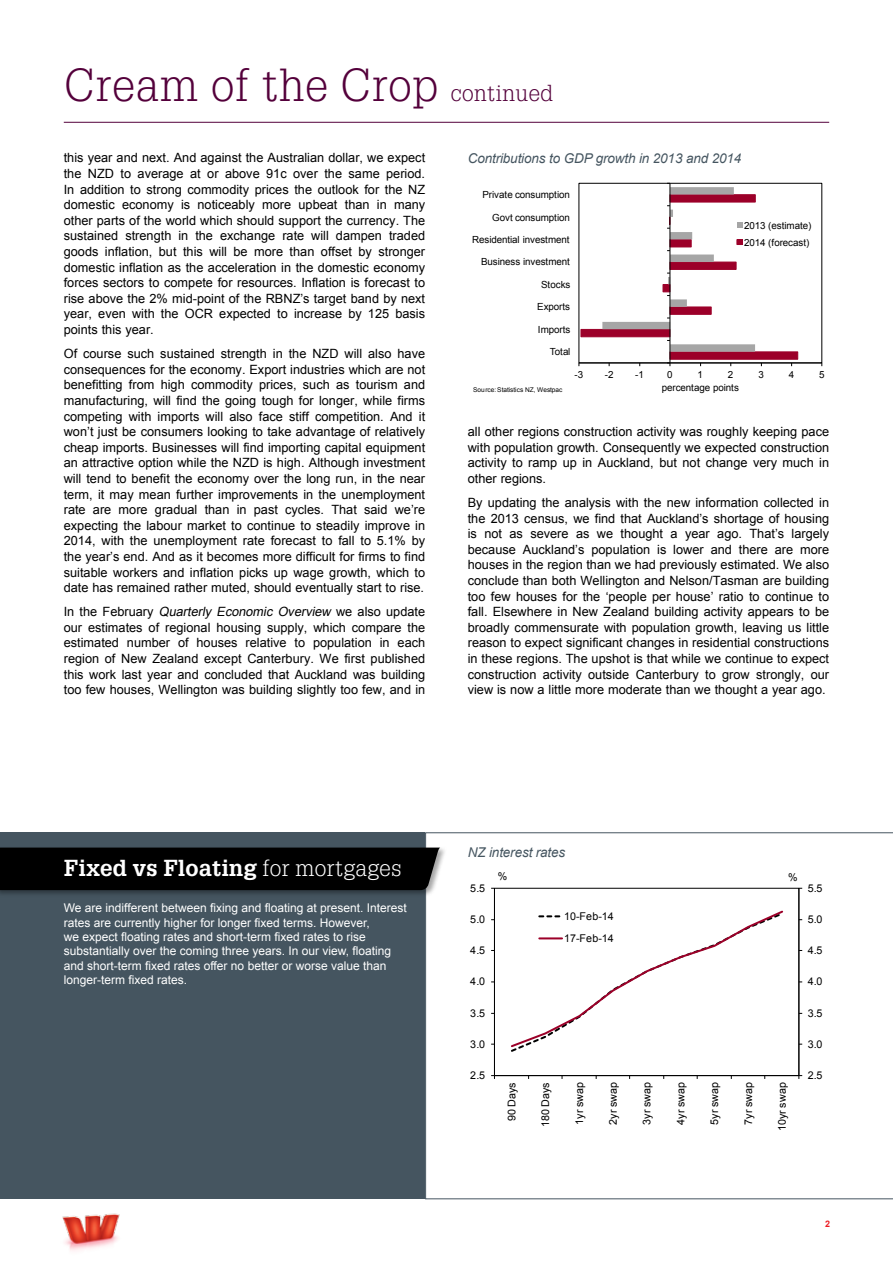
<style>
.page{position:relative;width:893px;height:1263px;background:#fff}
.page>*{position:absolute;margin:0;border:0;box-sizing:border-box;transform-origin:0 0}
.t1{font:45px "Westpac Helpa";letter-spacing:-.01em;color:#54003b}
.t2{font:700 22.5px "Westpac Helpa";letter-spacing:-.02em;color:#fff}
.t3{font:italic 13.5px "Arial";letter-spacing:-.01em;color:#455560}
.t4{font:12.75px/15.6px "Arial";color:#000;text-align:justify}
.t5{font:12px/14.4px "Arial";color:#fff}
.t6{font:10.65px/22.5px "Arial";letter-spacing:.005em;color:#000}
.t7{font:9.75px/16.8px "Arial";letter-spacing:-.015em;color:#000}
.t8{font:700 9px "Arial";color:#ed1d24}
.t9{font:6.6px "Arial";letter-spacing:.005em;color:#000}
.s1{font-size:22.5px}
.s2{font-style:italic}
.s3{font-weight:400}
</style>
<div class="page">
<img style="left:62px;top:1213px;width:58px;height:38px">
<hr style="left:64px;top:122px;width:765px;height:1px;background:#54003b">
<div style="left:579px;top:183px;width:243px;height:180px;border:1px solid #000"></div>
<div style="left:670px;top:352px;width:128px;height:7px;background:#9c0029"></div>
<div style="left:581px;top:329px;width:89px;height:8px;background:#9c0029;border:1px solid #9c0029"></div>
<hr style="left:579px;top:363px;width:243px;height:1px;background:#000">
<hr style="left:670px;top:183px;width:1px;height:180px;background:#000">
<svg style="left:602px;top:183px;width:153px;height:169px"></svg>
<div style="left:0;top:832px;width:893px;height:367px;background:#455560"></div>
<div style="left:425px;top:832px;width:468px;height:367px;background:#fff"></div>
<div style="left:0;top:846px;width:447px;height:52px;background:#000;opacity:.35"></div>
<div style="left:0;top:847px;width:440px;height:43px;background:#000"></div>
<div style="left:468px;top:868px;width:359px;height:263px;background:#fff"></div>
<hr style="left:798px;top:888px;width:1px;height:187px;background:#000">
<hr style="left:494px;top:888px;width:1px;height:187px;background:#000">
<hr style="left:494px;top:1075px;width:305px;height:1px;background:#000">
<svg style="left:511px;top:910px;width:273px;height:142px"></svg>
<hr style="left:539px;top:937px;width:23px;height:2px;background:#9c0029">
<h1 class="t1" style="left:64px;top:57px;width:491px">Cream of the Crop <span class="s1">continued</span></h1>
<p class="t4" style="left:64px;top:150px;width:363px">this year and next. And against the Australian dollar, we expect the NZD to average at or above 91c over the same period.<br>In addition to strong commodity prices the outlook for the NZ domestic economy is noticeably more upbeat than in many other parts of the world which should support the currency. The sustained strength in the exchange rate will dampen traded goods inflation, but this will be more than offset by stronger domestic inflation as the acceleration in the domestic economy forces sectors to compete for resources. Inflation is forecast to rise above the 2% mid-point of the RBNZ’s target band by next year, even with the OCR expected to increase by 125 basis points this year.</p>
<p class="t4" style="left:64px;top:346px;width:363px">Of course such sustained strength in the NZD will also have consequences for the economy. Export industries which are not benefitting from high commodity prices, such as tourism and manufacturing, will find the going tough for longer, while firms competing with imports will also face stiff competition. And it won’t just be consumers looking to take advantage of relatively cheap imports. Businesses will find importing capital equipment an attractive option while the NZD is high. Although investment will tend to benefit the economy over the long run, in the near term, it may mean further improvements in the unemployment rate are more gradual than in past cycles. That said we’re expecting the labour market to continue to steadily improve in 2014, with the unemployment rate forecast to fall to 5.1% by the year’s end. And as it becomes more difficult for firms to find suitable workers and inflation picks up wage growth, which to date has remained rather muted, should eventually start to rise.</p>
<p class="t4" style="left:64px;top:604px;width:363px">I n t h e F e b r u a ry <span class="s2">Quarterly Economic Overview</span> w e a l s o u p d a t e our estimates of regional housing supply, which compare the estimated number of houses relative to population in each region of New Zealand except Canterbury. We first published this work last year and concluded that Auckland was building too few houses, Wellington was building slightly too few, and in</p>
<p class="t3" style="left:468px;top:149px;width:275px">Contributions to GDP growth in 2013 and 2014</p>
<p class="t7" style="left:482px;top:186px;width:89px">Private consumption</p>
<p class="t7" style="left:492px;top:209px;width:79px">Govt consumption</p>
<p class="t7" style="left:472px;top:231px;width:99px">Residential investment</p>
<p class="t7" style="left:481px;top:254px;width:90px">Business investment</p>
<p class="t7" style="left:541px;top:276px;width:31px">Stocks</p>
<p class="t7" style="left:537px;top:299px;width:35px">Exports</p>
<p class="t7" style="left:538px;top:321px;width:34px">Imports</p>
<p class="t7" style="left:550px;top:343px;width:22px">Total</p>
<p class="t7" style="left:744px;top:217px;width:69px">2013 (estimate)<br>2014 (forecast)</p>
<p class="t9" style="left:473px;top:385px;width:91px">Source: Statistics NZ, Westpac</p>
<p class="t7" style="left:574px;top:367px;width:10px">-3</p>
<p class="t7" style="left:605px;top:367px;width:10px">-2</p>
<p class="t7" style="left:635px;top:367px;width:10px">-1</p>
<p class="t7" style="left:667px;top:367px;width:7px">0</p>
<p class="t7" style="left:698px;top:367px;width:7px">1</p>
<p class="t7" style="left:728px;top:367px;width:7px">2</p>
<p class="t7" style="left:758px;top:367px;width:7px">3</p>
<p class="t7" style="left:789px;top:367px;width:7px">4</p>
<p class="t7" style="left:819px;top:367px;width:7px">5</p>
<p class="t7" style="left:662px;top:379px;width:79px">percentage points</p>
<p class="t4" style="left:468px;top:424px;width:363px">all other regions construction activity was roughly keeping pace with population growth. Consequently we expected construction activity to ramp up in Auckland, but not change very much in other regions.</p>
<p class="t4" style="left:468px;top:495px;width:363px">By updating the analysis with the new information collected in the 2013 census, we find that Auckland’s shortage of housing is not as severe as we thought a year ago. That’s largely because Auckland’s population is lower and there are more houses in the region than we had previously estimated. We also conclude than both Wellington and Nelson/Tasman are building too few houses for the ‘people per house’ ratio to continue to fall. Elsewhere in New Zealand building activity appears to be broadly commensurate with population growth, leaving us little reason to expect significant changes in residential constructions in these regions. The upshot is that while we continue to expect construction activity outside Canterbury to grow strongly, our view is now a little more moderate than we thought a year ago.</p>
<h2 class="t2" style="left:64px;top:854px;width:340px">Fixed vs Floating <span class="s3">for mortgages</span></h2>
<p class="t5" style="left:64px;top:901px;width:345px">We are indifferent between fixing and floating at present. Interest rates are currently higher for longer fixed terms. However,<br>we expect floating rates and short-term fixed rates to rise substantially over the coming three years. In our view, floating and short-term fixed rates offer no better or worse value than longer-term fixed rates.</p>
<p class="t3" style="left:468px;top:844px;width:99px">NZ interest rates</p>
<p class="t6" style="left:470px;top:877px;width:16px">5.5</p>
<p class="t6" style="left:470px;top:908px;width:16px">5.0</p>
<p class="t6" style="left:498px;top:865px;width:11px">%</p>
<p class="t6" style="left:788px;top:866px;width:11px">%</p>
<p class="t6" style="left:564px;top:905px;width:51px">10-Feb-14<br>17-Feb-14</p>
<p class="t6" style="left:808px;top:877px;width:16px">5.5</p>
<p class="t6" style="left:808px;top:908px;width:16px">5.0</p>
<p class="t6" style="left:470px;top:939px;width:16px">4.5</p>
<p class="t6" style="left:808px;top:939px;width:16px">4.5</p>
<p class="t6" style="left:470px;top:970px;width:16px">4.0</p>
<p class="t6" style="left:808px;top:970px;width:16px">4.0</p>
<p class="t6" style="left:470px;top:1002px;width:16px">3.5</p>
<p class="t6" style="left:808px;top:1002px;width:16px">3.5</p>
<p class="t6" style="left:470px;top:1033px;width:16px">3.0</p>
<p class="t6" style="left:808px;top:1033px;width:16px">3.0</p>
<p class="t6" style="left:470px;top:1064px;width:16px">2.5</p>
<p class="t6" style="left:808px;top:1064px;width:16px">2.5</p>
<p class="t6" style="left:501px;top:1121px;width:40px;rotate:-90deg">90 Days</p>
<p class="t6" style="left:534px;top:1127px;width:46px;rotate:-90deg">180 Days</p>
<p class="t6" style="left:568px;top:1125px;width:44px;rotate:-90deg">1yr swap</p>
<p class="t6" style="left:602px;top:1125px;width:44px;rotate:-90deg">2yr swap</p>
<p class="t6" style="left:636px;top:1125px;width:44px;rotate:-90deg">3yr swap</p>
<p class="t6" style="left:670px;top:1125px;width:44px;rotate:-90deg">4yr swap</p>
<p class="t6" style="left:703px;top:1125px;width:44px;rotate:-90deg">5yr swap</p>
<p class="t6" style="left:737px;top:1125px;width:44px;rotate:-90deg">7yr swap</p>
<p class="t6" style="left:771px;top:1131px;width:50px;rotate:-90deg">10yr swap</p>
<p class="t8" style="left:825px;top:1218px;width:7px">2</p>
</div>
